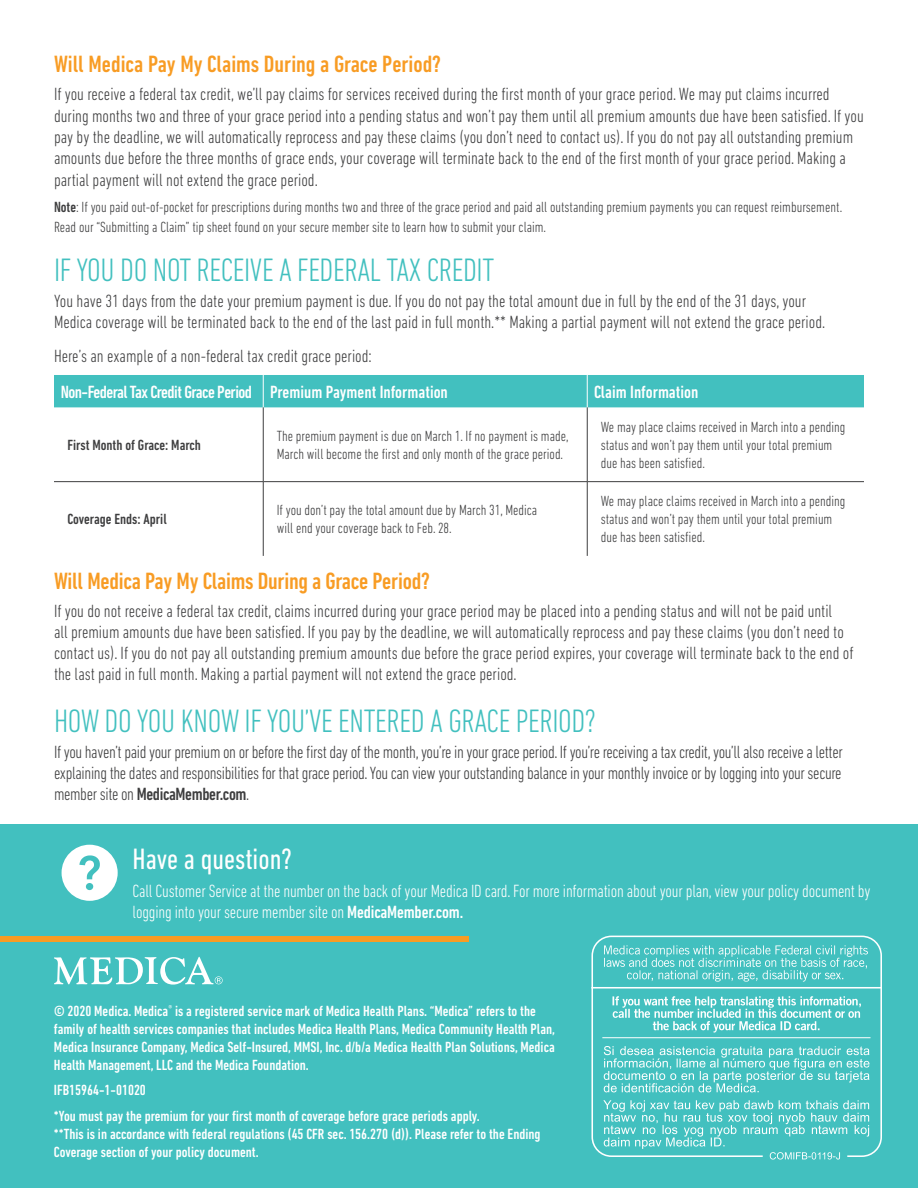
<style>
.page{position:relative;width:918px;height:1188px;background:#fff}
.page>*{position:absolute;margin:0;border:0;box-sizing:border-box;transform-origin:0 0}
.t1{font:300 condensed 33px "DIN Next LT Pro";letter-spacing:-.01em;color:#42c0bf}
.t2{font:condensed 30px "DIN Next LT Pro";color:#fff}
.t3{font:500 condensed 24px "DIN Next LT Pro";letter-spacing:-.01em;color:#f89c24}
.Text{font:300 condensed 18px/21px "DIN Next LT Pro";color:#3e3e3f}
.t4{font:300 condensed 18px/21px "DIN Next LT Pro";letter-spacing:-.01em;color:#fff}
.t5{font:500 condensed 18px "DIN Next LT Pro";letter-spacing:-.005em;color:#fff}
.t6{font:500 condensed 18px "DIN Next LT Pro";letter-spacing:-.03em;color:#fff}
.t7{font:300 condensed 15px/18px "DIN Next LT Pro";color:#3e3e3f}
.t8{font:500 condensed 15px/18px "DIN Next LT Pro";color:#fff}
.t9{font:500 condensed 15px "DIN Next LT Pro";color:#3e3e3f}
.s1{font-weight:500}
</style>
<div class="page">
<div style="left:0;top:824px;width:918px;height:364px;background:#42c0bf"></div>
<svg style="left:54px;top:957px;width:169px;height:28px"></svg>
<div style="left:0;top:936px;width:468px;height:6px;background:#f89c24"></div>
<div style="left:62px;top:845px;width:56px;height:56px;background:#fff;border-radius:50%"></div>
<svg style="left:79px;top:855px;width:21px;height:35px"></svg>
<div style="left:54px;top:375px;width:810px;height:32px;background:#42c0bf"></div>
<hr style="left:263px;top:375px;width:1px;height:32px;background:#fff">
<hr style="left:587px;top:375px;width:1px;height:32px;background:#fff">
<hr style="left:263px;top:407px;width:1px;height:74px;background:#3e3e3f">
<hr style="left:587px;top:407px;width:1px;height:74px;background:#3e3e3f">
<hr style="left:54px;top:481px;width:209px;height:1px;background:#3e3e3f">
<hr style="left:263px;top:482px;width:1px;height:74px;background:#3e3e3f">
<hr style="left:263px;top:481px;width:324px;height:1px;background:#3e3e3f">
<hr style="left:587px;top:482px;width:1px;height:74px;background:#3e3e3f">
<hr style="left:587px;top:481px;width:277px;height:1px;background:#3e3e3f">
<div style="left:591px;top:936px;width:291px;height:221px;border:2px solid #fff;border-radius:19px"></div>
<svg style="left:604px;top:945px;width:264px;height:37px"></svg>
<hr style="left:591px;top:987px;width:290px;height:2px;background:#fff">
<svg style="left:612px;top:996px;width:249px;height:37px"></svg>
<svg style="left:604px;top:1046px;width:265px;height:46px"></svg>
<svg style="left:603px;top:1100px;width:266px;height:60px"></svg>
<hr style="left:602px;top:1037px;width:269px;height:1px;background:#fff">
<h3 class="t3" style="left:54px;top:50px;width:389px">Will Medica Pay My Claims During a Grace Period?</h3>
<p class="Text" style="left:54px;top:84px;width:811px;line-height:21.5px">If you receive a federal tax credit, we’ll pay claims for services received during the first month of your grace period. We may put claims incurred during months two and three of your grace period into a pending status and won’t pay them until all premium amounts due have been satisfied. If you pay by the deadline, we will automatically reprocess and pay these claims (you don’t need to contact us). If you do not pay all outstanding premium amounts due before the three months of grace ends, your coverage will terminate back to the end of the first month of your grace period. Making a partial payment will not extend the grace period.</p>
<p class="t7" style="left:54px;top:197px;width:790px;line-height:19.5px"><span class="s1">Note</span>: If you paid out-of-pocket for prescriptions during months two and three of the grace period and paid all outstanding premium payments you can request reimbursement.<br>Read our “Submitting a Claim” tip sheet found on your secure member site to learn how to submit your claim.</p>
<h2 class="t1" style="left:54px;top:251px;width:442px">IF YOU DO NOT RECEIVE A FEDERAL TAX CREDIT</h2>
<p class="Text" style="left:54px;top:290px;width:773px">You have 31 days from the date your premium payment is due. If you do not pay the total amount due in full by the end of the 31 days, your<br>Medica coverage will be terminated back to the end of the last paid in full month.** Making a partial payment will not extend the grace period.</p>
<p class="Text" style="left:54px;top:345px;width:319px">Here’s an example of a non-federal tax credit grace period:</p>
<p class="t6" style="left:61px;top:382px;width:193px">Non-Federal Tax Credit Grace Period</p>
<p class="t5" style="left:270px;top:382px;width:179px">Premium Payment Information</p>
<p class="t5" style="left:594px;top:382px;width:106px">Claim Information</p>
<p class="t9" style="left:68px;top:437px;width:135px">First Month of Grace: March</p>
<p class="t7" style="left:277px;top:427px;width:293px">The premium payment is due on March 1. If no payment is made,<br>March will become the first and only month of the grace period.</p>
<p class="t7" style="left:601px;top:418px;width:246px">We may place claims received in March into a pending status and won’t pay them until your total premium due has been satisfied.</p>
<p class="t9" style="left:68px;top:511px;width:101px">Coverage Ends: April</p>
<p class="t7" style="left:277px;top:501px;width:262px">If you don’t pay the total amount due by March 31, Medica will end your coverage back to Feb. 28.</p>
<p class="t7" style="left:601px;top:492px;width:246px">We may place claims received in March into a pending status and won’t pay them until your total premium due has been satisfied.</p>
<h3 class="t3" style="left:54px;top:567px;width:378px">Will Medica Pay My Claims During a Grace Period?</h3>
<p class="Text" style="left:54px;top:601px;width:801px">If you do not receive a federal tax credit, claims incurred during your grace period may be placed into a pending status and will not be paid until<br>all premium amounts due have been satisfied. If you pay by the deadline, we will automatically reprocess and pay these claims (you don’t need to contact us). If you do not pay all outstanding premium amounts due before the grace period expires, your coverage will terminate back to the end of the last paid in full month. Making a partial payment will not extend the grace period.</p>
<h2 class="t1" style="left:54px;top:702px;width:543px">HOW DO YOU KNOW IF YOU’VE ENTERED A GRACE PERIOD?</h2>
<p class="Text" style="left:54px;top:741px;width:790px;text-align:justify">If you haven’t paid your premium on or before the first day of the month, you’re in your grace period. If you’re receiving a tax credit, you’ll also receive a letter explaining the dates and responsibilities for that grace period. You can view your outstanding balance in your monthly invoice or by logging into your secure member site on <span class="s1">MedicaMember.com</span>.</p>
<p class="t2" style="left:133px;top:842px;width:161px">Have a question?</p>
<p class="t4" style="left:133px;top:880px;width:740px">Call Customer Service at the number on the back of your Medica ID card. For more information about your plan, view your policy document by logging into your secure member site on <span class="s1">MedicaMember.com.</span></p>
<p class="t8" style="left:54px;top:1002px;width:503px">© 2020 Medica. Medica<sup>®</sup> is a registered service mark of Medica Health Plans. “Medica” refers to the family of health services companies that includes Medica Health Plans, Medica Community Health Plan, Medica Insurance Company, Medica Self-Insured, MMSI, Inc. d/b/a Medica Health Plan Solutions, Medica Health Management, LLC and the Medica Foundation.</p>
<p class="t8" style="left:54px;top:1081px;width:93px">IFB15964-1-01020</p>
<p class="t8" style="left:54px;top:1107px;width:427px">*You must pay the premium for your first month of coverage before grace periods apply.</p>
<p class="t8" style="left:54px;top:1125px;width:488px">**This is in accordance with federal regulations (45 CFR sec. 156.270 (d)). Please refer to the Ending<br>Coverage section of your policy document.</p>
</div>
